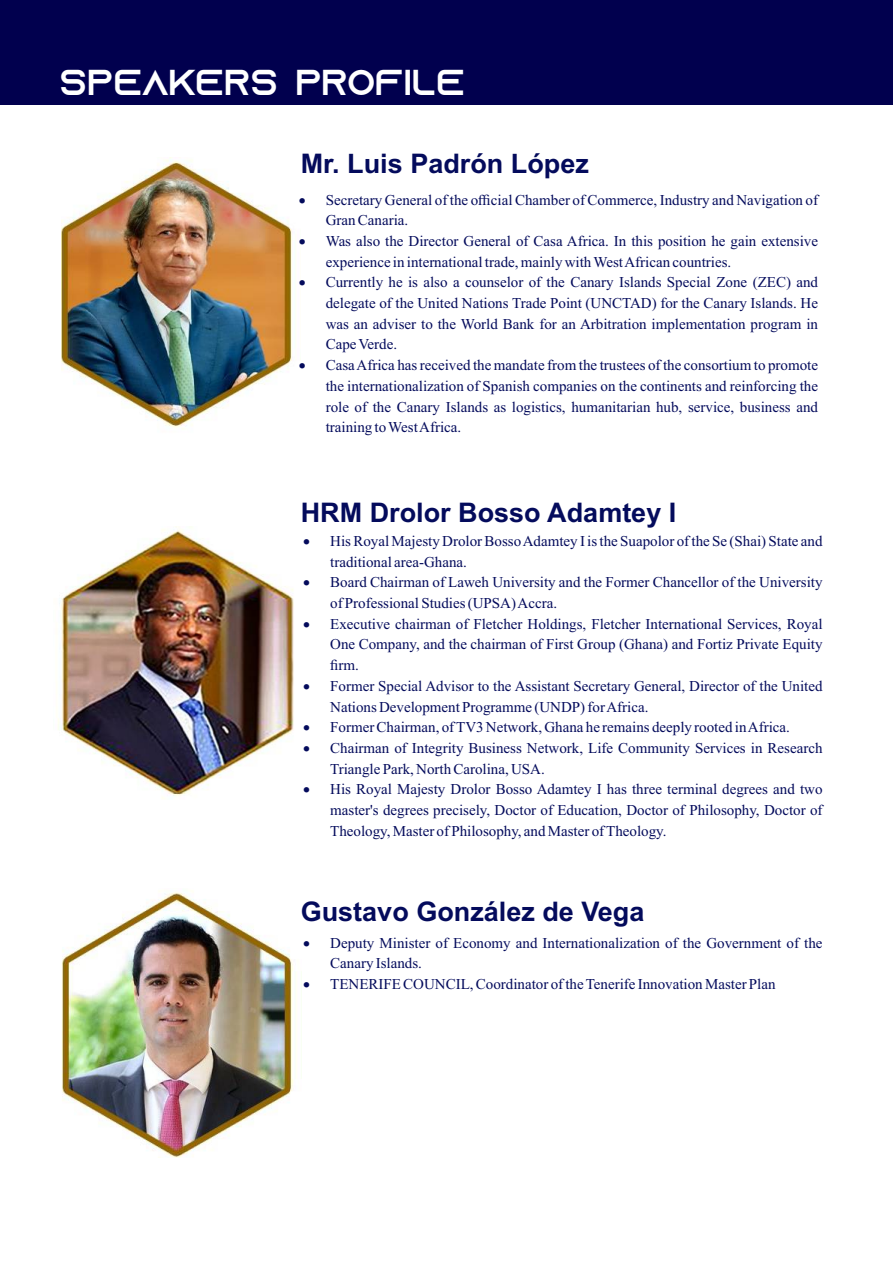
<style>
.page{position:relative;width:893px;height:1263px;background:#fff}
.page>*{position:absolute;margin:0;border:0;box-sizing:border-box;transform-origin:0 0}
.t1{font:36px "Azonix";color:#fff}
.t2{font:700 27px "Arial";color:#040b5c}
.t3{font:15px/20.7px "Times New Roman";color:#040b5c}
</style>
<div class="page">
<div style="left:0;top:0;width:892px;height:105px;background:#01004e"></div>
<img style="left:61px;top:160px;width:231px;height:270px">
<img style="left:58px;top:529px;width:236px;height:270px">
<img style="left:61px;top:891px;width:232px;height:267px">
<h1 class="t1" style="left:60px;top:68px;width:407px">SPEAKERS PROFILE</h1>
<h2 class="t2" style="left:301px;top:154px;width:290px">Mr. Luis Padrón López</h2>
<p class="t3" style="left:326px;top:191px;width:494px;text-indent:-27px">• Secretary General of the official Chamber of Commerce, Industry and Navigation of<br>Gran Canaria.</p>
<p class="t3" style="left:326px;top:232px;width:494px;text-indent:-27px">• Was also the Director General of Casa Africa. In this position he gain extensive experience in international trade, mainly with West African countries.</p>
<p class="t3" style="left:326px;top:273px;width:494px;text-align:justify;text-indent:-27px">• Currently he is also a counselor of the Canary Islands Special Zone (ZEC) and delegate of the United Nations Trade Point (UNCTAD) for the Canary Islands. He was an adviser to the World Bank for an Arbitration implementation program in Cape Verde.</p>
<p class="t3" style="left:326px;top:356px;width:494px;text-align:justify;text-indent:-27px">• Casa Africa has received the mandate from the trustees of the consortium to promote the internationalization of Spanish companies on the continents and reinforcing the role of the Canary Islands as logistics, humanitarian hub, service, business and training to West Africa.</p>
<h2 class="t2" style="left:301px;top:503px;width:377px">HRM Drolor Bosso Adamtey I</h2>
<p class="t3" style="left:330px;top:532px;width:494px;text-indent:-27px">• His Royal Majesty Drolor Bosso Adamtey I is the Suapolor of the Se (Shai) State and traditional area-Ghana.</p>
<p class="t3" style="left:330px;top:573px;width:494px;text-indent:-27px">• Board Chairman of Laweh University and the Former Chancellor of the University of Professional Studies (UPSA) Accra.</p>
<p class="t3" style="left:330px;top:615px;width:494px;text-align:justify;text-indent:-27px">• Executive chairman of Fletcher Holdings, Fletcher International Services, Royal One Company, and the chairman of First Group (Ghana) and Fortiz Private Equity firm.</p>
<p class="t3" style="left:330px;top:677px;width:494px;text-indent:-27px">• Former Special Advisor to the Assistant Secretary General, Director of the United<br>Nations Development Programme (UNDP) for Africa.</p>
<p class="t3" style="left:303px;top:718px;width:488px">• Former Chairman, of TV3 Network, Ghana he remains deeply rooted in Africa.</p>
<p class="t3" style="left:330px;top:739px;width:494px;text-indent:-27px">• Chairman of Integrity Business Network, Life Community Services in Research<br>Triangle Park, North Carolina, USA.</p>
<p class="t3" style="left:330px;top:780px;width:494px;text-align:justify;text-indent:-27px">• His Royal Majesty Drolor Bosso Adamtey I has three terminal degrees and two master's degrees precisely, Doctor of Education, Doctor of Philosophy, Doctor of Theology, Master of Philosophy, and Master of Theology.</p>
<h2 class="t2" style="left:301px;top:901px;width:345px">Gustavo González de Vega</h2>
<p class="t3" style="left:330px;top:934px;width:494px;text-indent:-27px">• Deputy Minister of Economy and Internationalization of the Government of the<br>Canary Islands.</p>
<p class="t3" style="left:303px;top:975px;width:474px">• TENERIFE COUNCIL, Coordinator of the Tenerife Innovation Master Plan</p>
</div>
